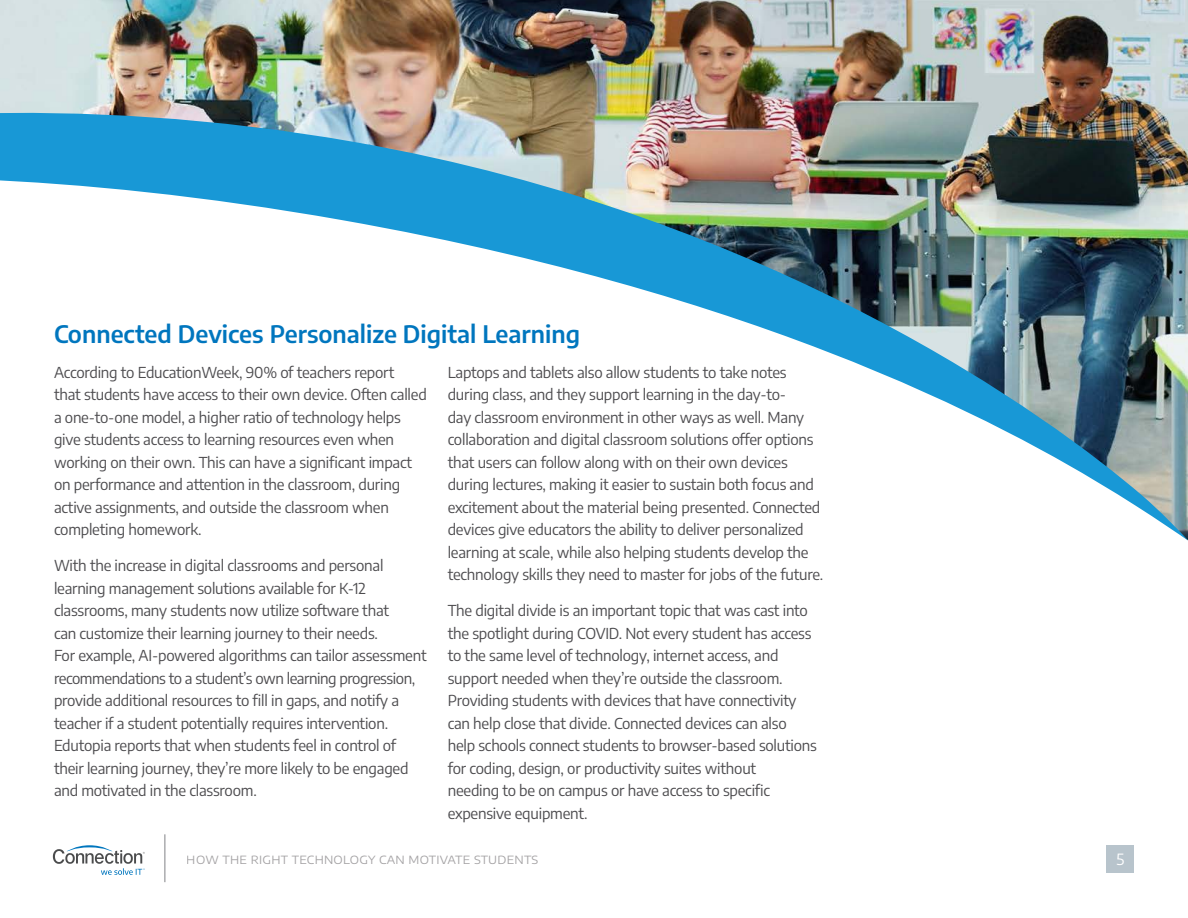
<style>
.page{position:relative;width:1188px;height:918px;background:#fff}
.page>*{position:absolute;margin:0;border:0;box-sizing:border-box;transform-origin:0 0}
.t1{font:600 24px "Encode Sans";color:#0076be}
.t2{font:15.45px "Encode Sans";color:#fff}
.Body{font:15px/22.5px "Encode Sans";letter-spacing:-.015em;color:#4d4c4f}
.t3{font:11.25px "Encode Sans Expanded";letter-spacing:.02em;color:#676467}
</style>
<div class="page">
<svg style="left:53px;top:845px;width:92px;height:30px"></svg>
<div style="left:1107px;top:846px;width:27px;height:27px;background:#b8c4cc"></div>
<hr style="left:165px;top:834px;width:1px;height:48px;background:#818386">
<img style="left:0;top:0;width:1188px;height:110px">
<img style="left:0;top:110px;width:1188px;height:431px">
<h3 class="t1" style="left:54px;top:317px;width:528px">Connected Devices Personalize Digital Learning</h3>
<p class="Body" style="left:54px;top:360px;width:374px">According to EducationWeek, 90% of teachers report<br>that students have access to their own device. Often called a one-to-one model, a higher ratio of technology helps give students access to learning resources even when working on their own. This can have a significant impact on performance and attention in the classroom, during active assignments, and outside the classroom when completing homework.</p>
<p class="Body" style="left:54px;top:554px;width:374px">With the increase in digital classrooms and personal learning management solutions available for K-12 classrooms, many students now utilize software that<br>can customize their learning journey to their needs.<br>For example, AI-powered algorithms can tailor assessment recommendations to a student’s own learning progression, provide additional resources to fill in gaps, and notify a teacher if a student potentially requires intervention.<br>Edutopia reports that when students feel in control of their learning journey, they’re more likely to be engaged and motivated in the classroom.</p>
<p class="Body" style="left:448px;top:360px;width:377px">Laptops and tablets also allow students to take notes during class, and they support learning in the day-to-<br>day classroom environment in other ways as well. Many collaboration and digital classroom solutions offer options that users can follow along with on their own devices during lectures, making it easier to sustain both focus and excitement about the material being presented. Connected devices give educators the ability to deliver personalized learning at scale, while also helping students develop the technology skills they need to master for jobs of the future.</p>
<p class="Body" style="left:448px;top:599px;width:371px">The digital divide is an important topic that was cast into the spotlight during COVID. Not every student has access to the same level of technology, internet access, and support needed when they’re outside the classroom.<br>Providing students with devices that have connectivity can help close that divide. Connected devices can also help schools connect students to browser-based solutions for coding, design, or productivity suites without<br>needing to be on campus or have access to specific expensive equipment.</p>
<p class="t3" style="left:187px;top:852px;width:353px">HOW THE RIGHT TECHNOLOGY CAN MOTIVATE STUDENTS</p>
<p class="t2" style="left:1116px;top:848px;width:9px">5</p>
</div>
